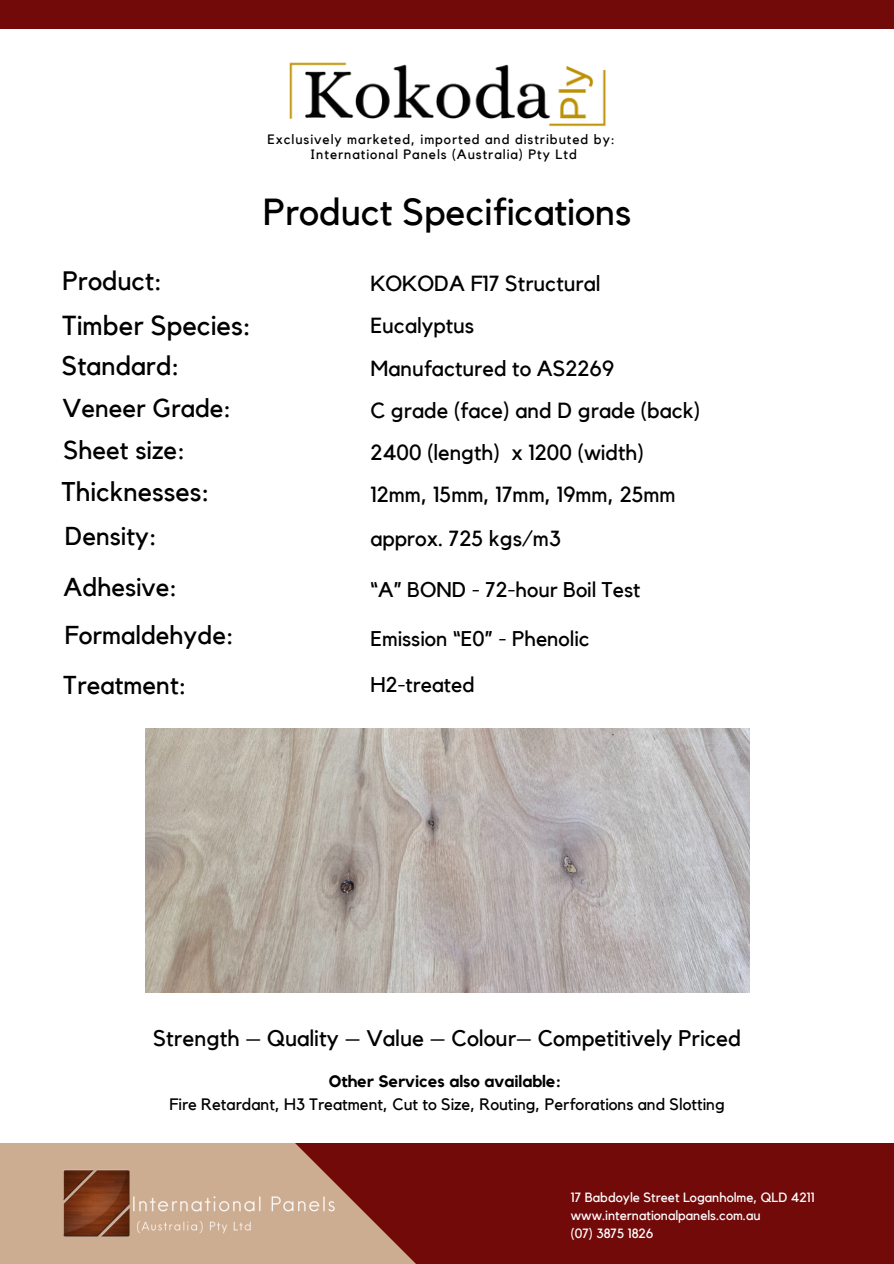
<style>
.page{position:relative;width:894px;height:1264px;background:#fff}
.page>*{position:absolute;margin:0;border:0;box-sizing:border-box;transform-origin:0 0}
.t1{font:37.5px "Kollektif";color:#000}
.t2{font:27.45px "Kollektif";color:#000}
.t3{font:27px "Kollektif";color:#000}
.t4{font:26.7px "Kollektif";color:#000}
.t5{font:26.55px "Kollektif";color:#000}
.t6{font:25.8px "Kollektif";color:#000}
.t7{font:22.5px "Kollektif";color:#000}
.t8{font:21.75px "Kollektif";color:#000}
.t9{font:21.3px "Kollektif";color:#000}
.t10{font:16.5px "Kollektif";color:#000}
.t11{font:700 16.5px "Kollektif";color:#000}
.t12{font:13.5px "Kollektif";letter-spacing:.07em;color:#000}
.t13{font:13.35px "Kollektif";color:#fff}
</style>
<div class="page">
<div style="left:0;top:0;width:893px;height:1263px;background:#720a0a"></div>
<svg style="left:0;top:1142px;width:416px;height:121px;fill:#cdad91"></svg>
<div style="left:0;top:29px;width:893px;height:1113px;background:#fff"></div>
<img style="left:58px;top:1160px;width:281px;height:82px">
<img style="left:289px;top:62px;width:317px;height:65px">
<img style="left:145px;top:728px;width:604px;height:264px">
<p class="t12" style="left:267px;top:133px;width:349px">Exclusively marketed, imported and distributed by:</p>
<p class="t12" style="left:310px;top:148px;width:268px">International Panels (Australia) Pty Ltd</p>
<p class="t5" style="left:62px;top:269px;width:101px">Product:</p>
<p class="t2" style="left:62px;top:313px;width:190px">Timber Species:</p>
<p class="t4" style="left:62px;top:354px;width:119px">Standard:</p>
<p class="t6" style="left:62px;top:396px;width:170px">Veneer Grade:</p>
<p class="t6" style="left:64px;top:438px;width:123px">Sheet size:</p>
<p class="t3" style="left:62px;top:479px;width:149px">Thicknesses:</p>
<p class="t6" style="left:65px;top:524px;width:93px">Density:</p>
<p class="t6" style="left:64px;top:574px;width:115px">Adhesive:</p>
<p class="t6" style="left:65px;top:623px;width:170px">Formaldehyde:</p>
<p class="t6" style="left:64px;top:673px;width:125px">Treatment:</p>
<p class="t1" style="left:263px;top:194px;width:369px">Product Specifications</p>
<p class="t8" style="left:370px;top:273px;width:231px">KOKODA F17 Structural</p>
<p class="t8" style="left:370px;top:316px;width:105px">Eucalyptus</p>
<p class="t8" style="left:370px;top:359px;width:245px">Manufactured to AS2269</p>
<p class="t8" style="left:370px;top:400px;width:331px">C grade (face) and D grade (back)</p>
<p class="t8" style="left:370px;top:442px;width:275px">2400 (length) x 1200 (width)</p>
<p class="t8" style="left:370px;top:484px;width:307px">12mm, 15mm, 17mm, 19mm, 25mm</p>
<p class="t8" style="left:370px;top:528px;width:192px">approx. 725 kgs/m3</p>
<p class="t9" style="left:370px;top:579px;width:271px">“A” BOND - 72-hour Boil Test</p>
<p class="t9" style="left:370px;top:628px;width:221px">Emission “E0” - Phenolic</p>
<p class="t9" style="left:370px;top:675px;width:106px">H2-treated</p>
<p class="t7" style="left:153px;top:1027px;width:589px">Strength – Quality – Value – Colour– Competitively Priced</p>
<p class="t11" style="left:329px;top:1073px;width:233px">Other Services also available:</p>
<p class="t10" style="left:169px;top:1096px;width:556px">Fire Retardant, H3 Treatment, Cut to Size, Routing, Perforations and Slotting</p>
<p class="t13" style="left:570px;top:1190px;width:245px">17 Babdoyle Street Loganholme, QLD 4211</p>
<p class="t13" style="left:570px;top:1208px;width:191px">www.internationalpanels.com.au</p>
<p class="t13" style="left:570px;top:1226px;width:84px">(07) 3875 1826</p>
</div>
